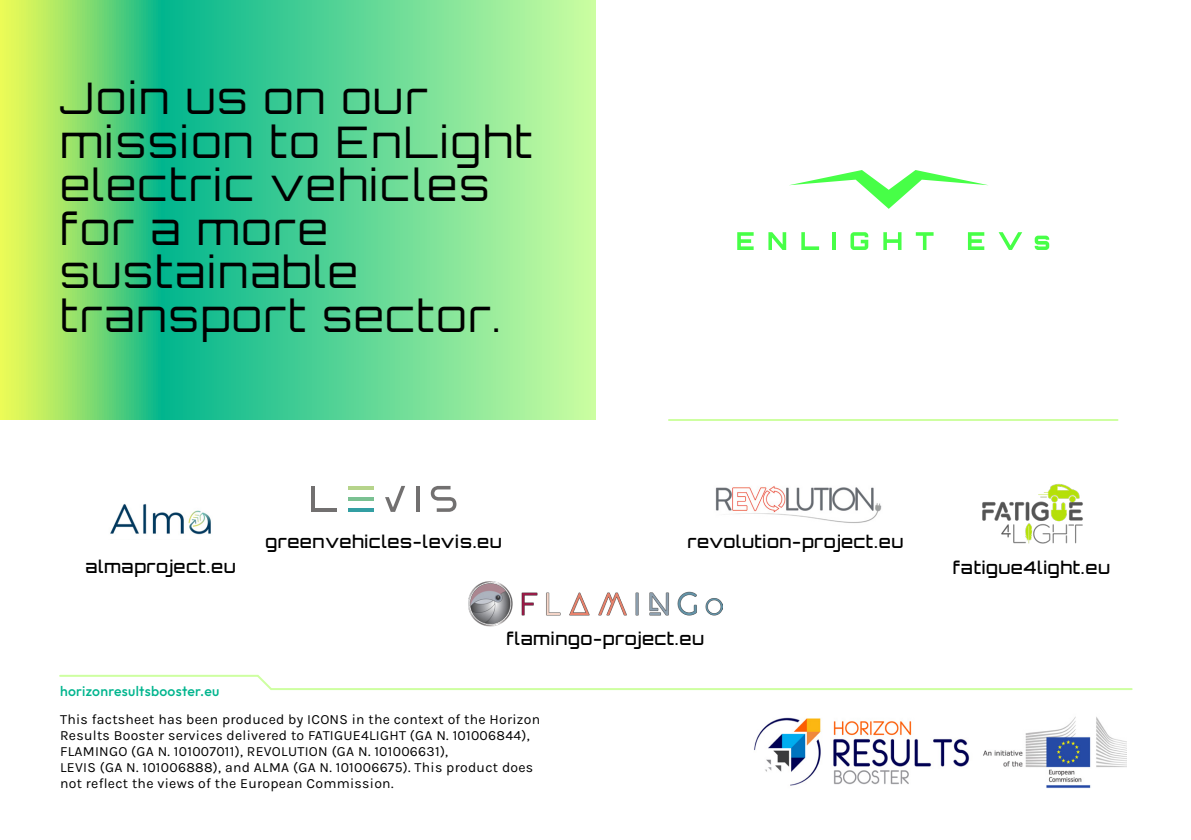
<style>
.page{position:relative;width:1191px;height:840px;background:#fff}
.page>*{position:absolute;margin:0;border:0;box-sizing:border-box;transform-origin:0 0}
.t1{font:43.6px/43.6px "Orbitron";letter-spacing:.05em;color:#000}
.t2{font:500 17.4px "Orbitron";letter-spacing:.04em;color:#000}
.t3{font:14px/16px "Karla";letter-spacing:.02em;color:#000}
.t4{font:500 14px "Outfit";letter-spacing:.02em;color:#00b58e}
</style>
<div class="page">
<svg style="left:0;top:0;width:595px;height:420px;background:#6eda8c"></svg>
<img style="left:754px;top:717px;width:372px;height:71px">
<svg style="left:737px;top:232px;width:16px;height:18px"></svg>
<svg style="left:768px;top:232px;width:18px;height:18px"></svg>
<svg style="left:801px;top:232px;width:18px;height:18px"></svg>
<hr style="left:832px;top:232px;width:4px;height:18px;background:#47ff47">
<svg style="left:850px;top:232px;width:18px;height:18px"></svg>
<svg style="left:883px;top:232px;width:18px;height:18px"></svg>
<svg style="left:915px;top:232px;width:18px;height:18px"></svg>
<svg style="left:968px;top:232px;width:16px;height:18px"></svg>
<svg style="left:998px;top:232px;width:24px;height:18px"></svg>
<svg style="left:1034px;top:235px;width:15px;height:15px"></svg>
<svg style="left:789px;top:170px;width:199px;height:39px"></svg>
<img style="left:110px;top:504px;width:101px;height:31px">
<hr style="left:669px;top:419px;width:448px;height:2px;background:#ceffa1">
<img style="left:982px;top:484px;width:101px;height:60px">
<img style="left:468px;top:581px;width:254px;height:46px">
<hr style="left:348px;top:508px;width:26px;height:3px;background:#339fa3">
<hr style="left:348px;top:497px;width:26px;height:3px;background:#7ac192">
<svg style="left:348px;top:486px;width:26px;height:3px"></svg>
<hr style="left:311px;top:508px;width:26px;height:3px;background:#727070">
<hr style="left:311px;top:485px;width:4px;height:26px;background:#727070">
<svg style="left:385px;top:485px;width:20px;height:26px"></svg>
<hr style="left:416px;top:485px;width:4px;height:26px;background:#727070">
<svg style="left:431px;top:485px;width:25px;height:26px"></svg>
<svg style="left:59px;top:674px;width:1074px;height:16px"></svg>
<img style="left:715px;top:486px;width:167px;height:37px">
<h1 class="t1" style="left:60px;top:76px;width:473px">Join us on our mission to EnLight electric vehicles for a more sustainable transport sector.</h1>
<p class="t2" style="left:265px;top:530px;width:238px">greenvehicles-levis.eu</p>
<p class="t2" style="left:687px;top:530px;width:217px">revolution-project.eu</p>
<p class="t2" style="left:85px;top:555px;width:152px">almaproject.eu</p>
<p class="t2" style="left:953px;top:556px;width:159px">fatigue4light.eu</p>
<p class="t4" style="left:60px;top:683px;width:161px">horizonresultsbooster.eu</p>
<p class="t2" style="left:506px;top:628px;width:199px">flamingo-project.eu</p>
<p class="t3" style="left:60px;top:710px;width:481px">This factsheet has been produced by ICONS in the context of the Horizon Results Booster services delivered to FATIGUE4LIGHT (GA N. 101006844), FLAMINGO (GA N. 101007011), REVOLUTION (GA N. 101006631),<br>LEVIS (GA N. 101006888), and ALMA (GA N. 101006675). This product does not reflect the views of the European Commission.</p>
</div>
